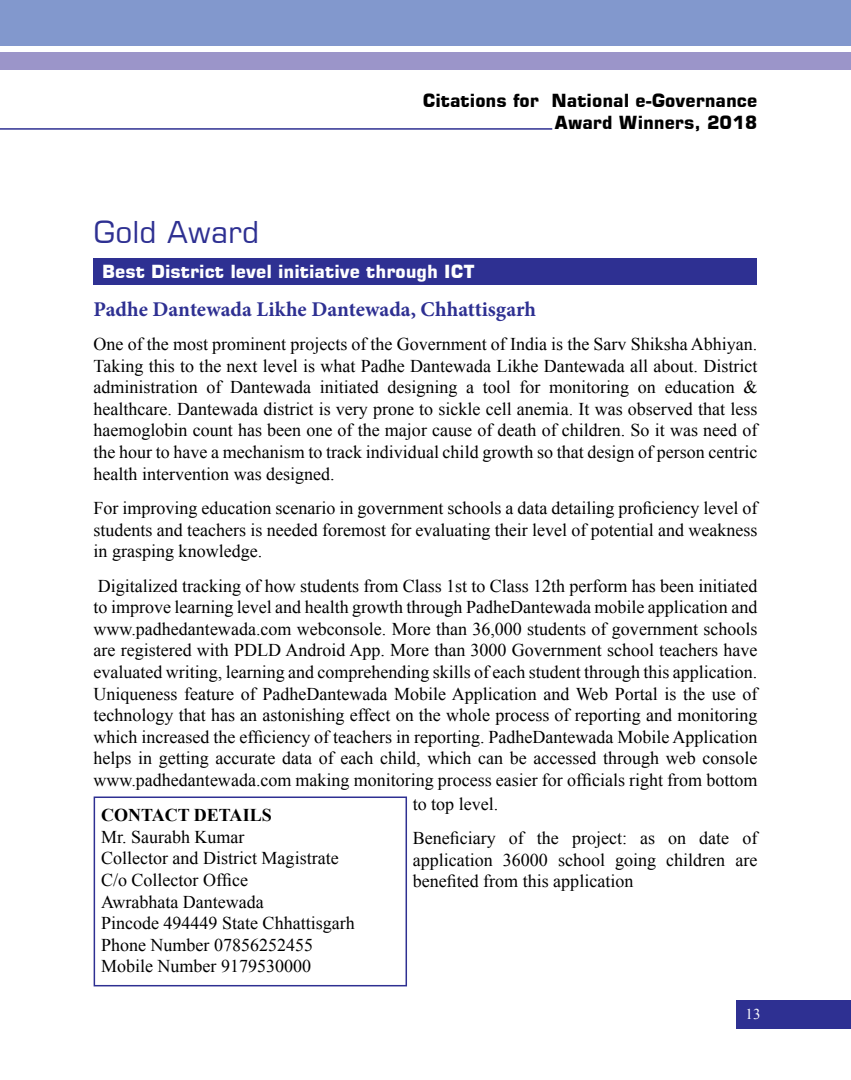
<style>
.page{position:relative;width:851px;height:1080px;background:#fff}
.page>*{position:absolute;margin:0;border:0;box-sizing:border-box;transform-origin:0 0}
.t1{font:30px "Square 721 BT";color:#2e3092}
.t2{font:700 21px "Minion Pro";color:#2e3092}
.t3{font:18px/21.6px "Times New Roman";color:#000;text-align:justify}
.t4{font:700 18px/21.6px "Square 721 BT";color:#000;text-align:right}
.t5{font:700 18px "Square 721 BT";color:#fff}
.t6{font:15px "Times New Roman";color:#fff}
.s1{font-weight:700}
</style>
<div class="page">
<div style="left:736px;top:1000px;width:114px;height:28px;background:#2e3092"></div>
<div style="left:0;top:0;width:850px;height:46px;background:#8298cd"></div>
<div style="left:0;top:52px;width:850px;height:17px;background:#9b95c9"></div>
<hr style="left:0;top:128px;width:552px;height:2px;background:#2e3092">
<div style="left:94px;top:258px;width:663px;height:27px;background:#2e3092"></div>
<div style="left:94px;top:797px;width:313px;height:189px;border:2px solid #2e3092"></div>
<p class="t4" style="left:422px;top:90px;width:336px">Citations for National e-Governance<br>Award Winners, 2018</p>
<p class="t1" style="left:94px;top:214px;width:167px">Gold Award</p>
<p class="t5" style="left:102px;top:260px;width:374px">Best District level initiative through ICT</p>
<p class="t2" style="left:94px;top:294px;width:444px">Padhe Dantewada Likhe Dantewada, Chhattisgarh</p>
<p class="t3" style="left:94px;top:333px;width:665px">One of the most prominent projects of the Government of India is the Sarv Shiksha Abhiyan.<br>Taking this to the next level is what Padhe Dantewada Likhe Dantewada all about. District administration of Dantewada initiated designing a tool for monitoring on education &amp; healthcare. Dantewada district is very prone to sickle cell anemia. It was observed that less haemoglobin count has been one of the major cause of death of children. So it was need of the hour to have a mechanism to track individual child growth so that design of person centric health intervention was designed.</p>
<p class="t3" style="left:94px;top:497px;width:665px">For improving education scenario in government schools a data detailing proficiency level of students and teachers is needed foremost for evaluating their level of potential and weakness in grasping knowledge.</p>
<p class="t3" style="left:94px;top:574px;width:665px">Digitalized tracking of how students from Class 1st to Class 12th perform has been initiated to improve learning level and health growth through PadheDantewada mobile application and www.padhedantewada.com webconsole. More than 36,000 students of government schools are registered with PDLD Android App. More than 3000 Government school teachers have evaluated writing, learning and comprehending skills of each student through this application.<br>Uniqueness feature of PadheDantewada Mobile Application and Web Portal is the use of technology that has an astonishing effect on the whole process of reporting and monitoring which increased the efficiency of teachers in reporting. PadheDantewada Mobile Application helps in getting accurate data of each child, which can be accessed through web console www.padhedantewada.com making monitoring process easier for officials right from bottom</p>
<p class="t3" style="left:101px;top:804px;width:255px;text-align:left"><span class="s1">CONTACT DETAILS<br></span>Mr. Saurabh Kumar<br>Collector and District Magistrate<br>C/o Collector Office<br>Awrabhata Dantewada<br>Pincode 494449 State Chhattisgarh<br>Phone Number 07856252455<br>Mobile Number 9179530000</p>
<p class="t3" style="left:412px;top:786px;width:346px;line-height:34.3px">to top level.<br>Beneficiary of the project: as on date of</p>
<p class="t3" style="left:412px;top:849px;width:346px">application 36000 school going children are benefited from this application</p>
<p class="t6" style="left:745px;top:1004px;width:16px">13</p>
</div>
